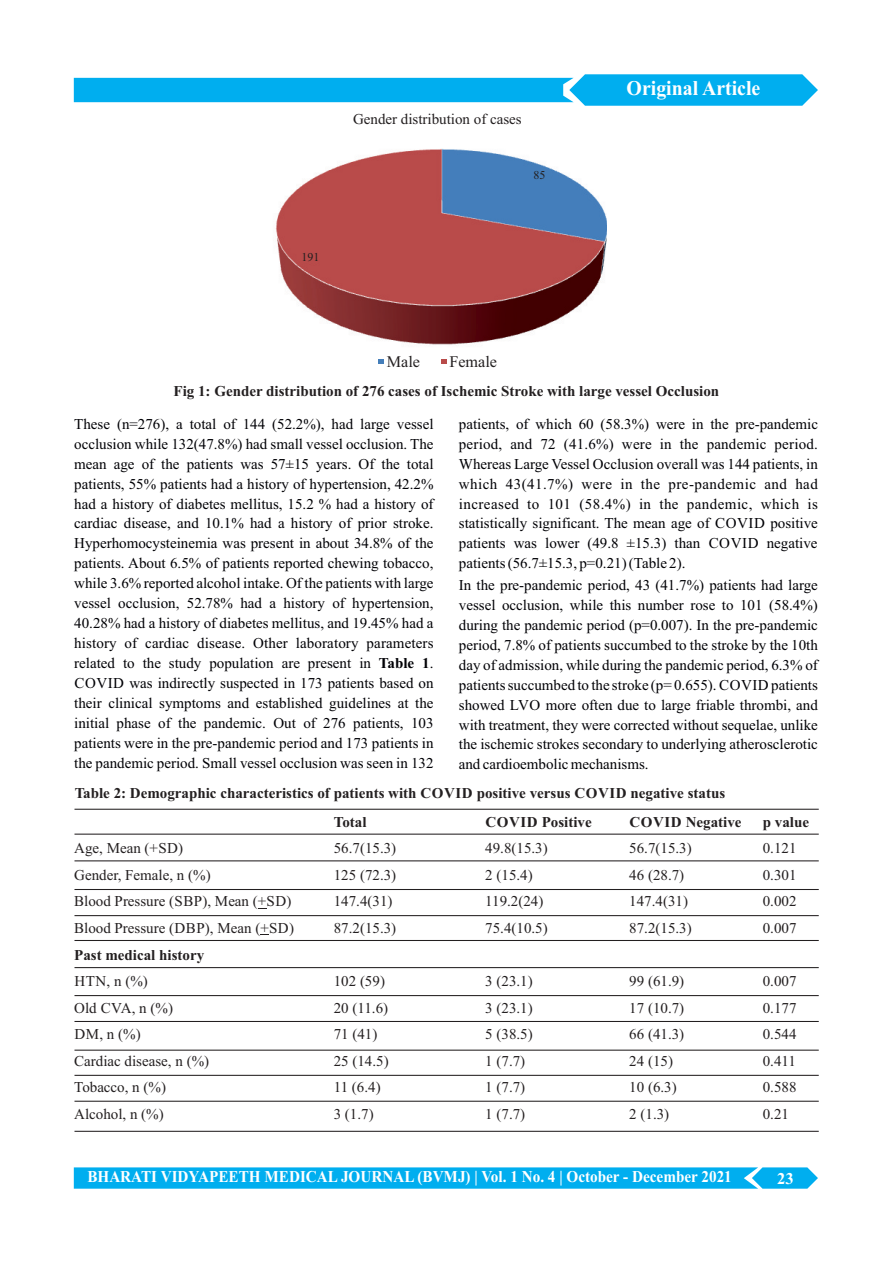
<style>
.page{position:relative;width:893px;height:1263px;background:#fff}
.page>*{position:absolute;margin:0;border:0;box-sizing:border-box;transform-origin:0 0}
.t1{font:700 21px "Times New Roman";color:#fff;scale:.94 1}
.t2{font:700 16.5px "Times New Roman";color:#fff;scale:.92 1}
.t3{font:700 16.5px "Times New Roman";color:#fff}
.t4{font:16.2px "Times New Roman";color:#231f20}
.t5{font:15px/20px "Times New Roman";color:#000005;text-align:justify}
.t6{font:15px "Times New Roman";color:#231f20}
.t7{font:700 15px/28.7px "Times New Roman";color:#231f20}
.t8{font:12px "Times New Roman";color:#231f20}
.s1{font-weight:700}
</style>
<div class="page">
<img style="left:275px;top:149px;width:332px;height:196px">
<div style="left:534px;top:170px;width:17px;height:11px;background:#447eba"></div>
<div style="left:300px;top:252px;width:17px;height:11px;background:#b84b4a"></div>
<svg style="left:378px;top:359px;width:6px;height:4px"></svg>
<svg style="left:441px;top:359px;width:5px;height:4px"></svg>
<hr style="left:74px;top:809px;width:745px;height:1px;background:#231f20">
<hr style="left:74px;top:834px;width:745px;height:1px;background:#231f20">
<hr style="left:74px;top:860px;width:745px;height:1px;background:#231f20">
<hr style="left:74px;top:889px;width:745px;height:1px;background:#231f20">
<hr style="left:74px;top:915px;width:745px;height:1px;background:#231f20">
<hr style="left:74px;top:940px;width:745px;height:1px;background:#231f20">
<hr style="left:74px;top:967px;width:745px;height:1px;background:#231f20">
<hr style="left:74px;top:995px;width:745px;height:1px;background:#231f20">
<hr style="left:74px;top:1021px;width:745px;height:1px;background:#231f20">
<hr style="left:74px;top:1049px;width:745px;height:2px;background:#231f20">
<hr style="left:74px;top:1075px;width:745px;height:1px;background:#231f20">
<hr style="left:74px;top:1101px;width:745px;height:1px;background:#231f20">
<hr style="left:74px;top:1131px;width:745px;height:1px;background:#231f20">
<svg style="left:74px;top:74px;width:744px;height:32px;background:#30bdf1"></svg>
<svg style="left:74px;top:1167px;width:744px;height:22px;background:#0bb1ef"></svg>
<p class="t8" style="left:301px;top:252px;width:19px">191</p>
<p class="t6" style="left:353px;top:114px;width:170px">Gender distribution of cases</p>
<p class="t8" style="left:534px;top:171px;width:13px">85</p>
<p class="t4" style="left:387px;top:355px;width:35px">Male</p>
<p class="t4" style="left:449px;top:355px;width:49px">Female</p>
<h1 class="t1" style="left:627px;top:81px;width:144px">Original Article</h1>
<p class="t7" style="left:174px;top:379px;width:547px">Fig 1: Gender distribution of 276 cases of Ischemic Stroke with large vessel Occlusion</p>
<p class="t5" style="left:74px;top:415px;width:361px">These (n=276), a total of 144 (52.2%), had large vessel occlusion while 132(47.8%) had small vessel occlusion. The mean age of the patients was 57±15 years. Of the total patients, 55% patients had a history of hypertension, 42.2% had a history of diabetes mellitus, 15.2 % had a history of cardiac disease, and 10.1% had a history of prior stroke.<br>Hyperhomocysteinemia was present in about 34.8% of the patients. About 6.5% of patients reported chewing tobacco, while 3.6% reported alcohol intake. Of the patients with large vessel occlusion, 52.78% had a history of hypertension, 40.28% had a history of diabetes mellitus, and 19.45% had a history of cardiac disease. Other laboratory parameters related to the study population are present in <span class="s1">Table 1</span>.<br>COVID was indirectly suspected in 173 patients based on their clinical symptoms and established guidelines at the initial phase of the pandemic. Out of 276 patients, 103 patients were in the pre-pandemic period and 173 patients in the pandemic period. Small vessel occlusion was seen in 132</p>
<p class="t5" style="left:459px;top:415px;width:361px">patients, of which 60 (58.3%) were in the pre-pandemic period, and 72 (41.6%) were in the pandemic period.<br>Whereas Large Vessel Occlusion overall was 144 patients, in which 43(41.7%) were in the pre-pandemic and had increased to 101 (58.4%) in the pandemic, which is statistically significant. The mean age of COVID positive patients was lower (49.8 ±15.3) than COVID negative patients (56.7±15.3, p=0.21) (Table 2).</p>
<p class="t5" style="left:459px;top:576px;width:361px">In the pre-pandemic period, 43 (41.7%) patients had large vessel occlusion, while this number rose to 101 (58.4%) during the pandemic period (p=0.007). In the pre-pandemic period, 7.8% of patients succumbed to the stroke by the 10th day of admission, while during the pandemic period, 6.3% of patients succumbed to the stroke (p= 0.655). COVID patients showed LVO more often due to large friable thrombi, and with treatment, they were corrected without sequelae, unlike the ischemic strokes secondary to underlying atherosclerotic and cardioembolic mechanisms.</p>
<p class="t7" style="left:334px;top:780px;width:393px;text-indent:-259px">Table 2: Demographic characteristics of patients with COVID positive versus COVID negative status<br>Total</p>
<p class="t7" style="left:485px;top:809px;width:108px">COVID Positive</p>
<p class="t7" style="left:629px;top:809px;width:113px">COVID Negative</p>
<p class="t7" style="left:763px;top:809px;width:48px">p value</p>
<p class="t6" style="left:74px;top:843px;width:111px">Age, Mean (+SD)</p>
<p class="t6" style="left:334px;top:843px;width:64px">56.7(15.3)</p>
<p class="t6" style="left:485px;top:843px;width:64px">49.8(15.3)</p>
<p class="t6" style="left:629px;top:843px;width:64px">56.7(15.3)</p>
<p class="t6" style="left:763px;top:843px;width:35px">0.121</p>
<p class="t6" style="left:74px;top:869px;width:138px">Gender, Female, n (%)</p>
<p class="t6" style="left:334px;top:869px;width:64px">125 (72.3)</p>
<p class="t6" style="left:485px;top:869px;width:49px">2 (15.4)</p>
<p class="t6" style="left:629px;top:869px;width:56px">46 (28.7)</p>
<p class="t6" style="left:763px;top:869px;width:35px">0.301</p>
<p class="t6" style="left:74px;top:896px;width:219px">Blood Pressure (SBP), Mean (+SD)</p>
<p class="t6" style="left:334px;top:896px;width:60px">147.4(31)</p>
<p class="t6" style="left:485px;top:896px;width:60px">119.2(24)</p>
<p class="t6" style="left:629px;top:896px;width:60px">147.4(31)</p>
<p class="t6" style="left:763px;top:896px;width:35px">0.002</p>
<p class="t6" style="left:74px;top:922px;width:221px">Blood Pressure (DBP), Mean (+SD)</p>
<p class="t6" style="left:334px;top:922px;width:64px">87.2(15.3)</p>
<p class="t6" style="left:485px;top:922px;width:64px">75.4(10.5)</p>
<p class="t6" style="left:629px;top:922px;width:64px">87.2(15.3)</p>
<p class="t6" style="left:763px;top:922px;width:35px">0.007</p>
<p class="t7" style="left:74px;top:942px;width:131px">Past medical history</p>
<p class="t6" style="left:74px;top:976px;width:75px">HTN, n (%)</p>
<p class="t6" style="left:334px;top:976px;width:53px">102 (59)</p>
<p class="t6" style="left:485px;top:976px;width:49px">3 (23.1)</p>
<p class="t6" style="left:629px;top:976px;width:56px">99 (61.9)</p>
<p class="t6" style="left:763px;top:976px;width:35px">0.007</p>
<p class="t6" style="left:74px;top:1002px;width:100px">Old CVA, n (%)</p>
<p class="t6" style="left:334px;top:1002px;width:56px">20 (11.6)</p>
<p class="t6" style="left:485px;top:1002px;width:49px">3 (23.1)</p>
<p class="t6" style="left:629px;top:1002px;width:56px">17 (10.7)</p>
<p class="t6" style="left:763px;top:1002px;width:35px">0.177</p>
<p class="t6" style="left:74px;top:1029px;width:68px">DM, n (%)</p>
<p class="t6" style="left:334px;top:1029px;width:45px">71 (41)</p>
<p class="t6" style="left:485px;top:1029px;width:49px">5 (38.5)</p>
<p class="t6" style="left:629px;top:1029px;width:56px">66 (41.3)</p>
<p class="t6" style="left:763px;top:1029px;width:35px">0.544</p>
<p class="t6" style="left:74px;top:1055px;width:136px">Cardiac disease, n (%)</p>
<p class="t6" style="left:334px;top:1055px;width:56px">25 (14.5)</p>
<p class="t6" style="left:485px;top:1055px;width:41px">1 (7.7)</p>
<p class="t6" style="left:629px;top:1055px;width:45px">24 (15)</p>
<p class="t6" style="left:763px;top:1055px;width:35px">0.411</p>
<p class="t6" style="left:74px;top:1082px;width:93px">Tobacco, n (%)</p>
<p class="t6" style="left:334px;top:1082px;width:48px">11 (6.4)</p>
<p class="t6" style="left:485px;top:1082px;width:41px">1 (7.7)</p>
<p class="t6" style="left:629px;top:1082px;width:49px">10 (6.3)</p>
<p class="t6" style="left:763px;top:1082px;width:35px">0.588</p>
<p class="t6" style="left:74px;top:1109px;width:91px">Alcohol, n (%)</p>
<p class="t6" style="left:334px;top:1109px;width:41px">3 (1.7)</p>
<p class="t6" style="left:485px;top:1109px;width:41px">1 (7.7)</p>
<p class="t6" style="left:629px;top:1109px;width:41px">2 (1.3)</p>
<p class="t6" style="left:763px;top:1109px;width:28px">0.21</p>
<p class="t2" style="left:87px;top:1171px;width:702px">BHARATI VIDYAPEETH MEDICAL JOURNAL (BVMJ) | Vol. 1 No. 4 | October - December 2021</p>
<p class="t3" style="left:777px;top:1172px;width:18px">23</p>
</div>
